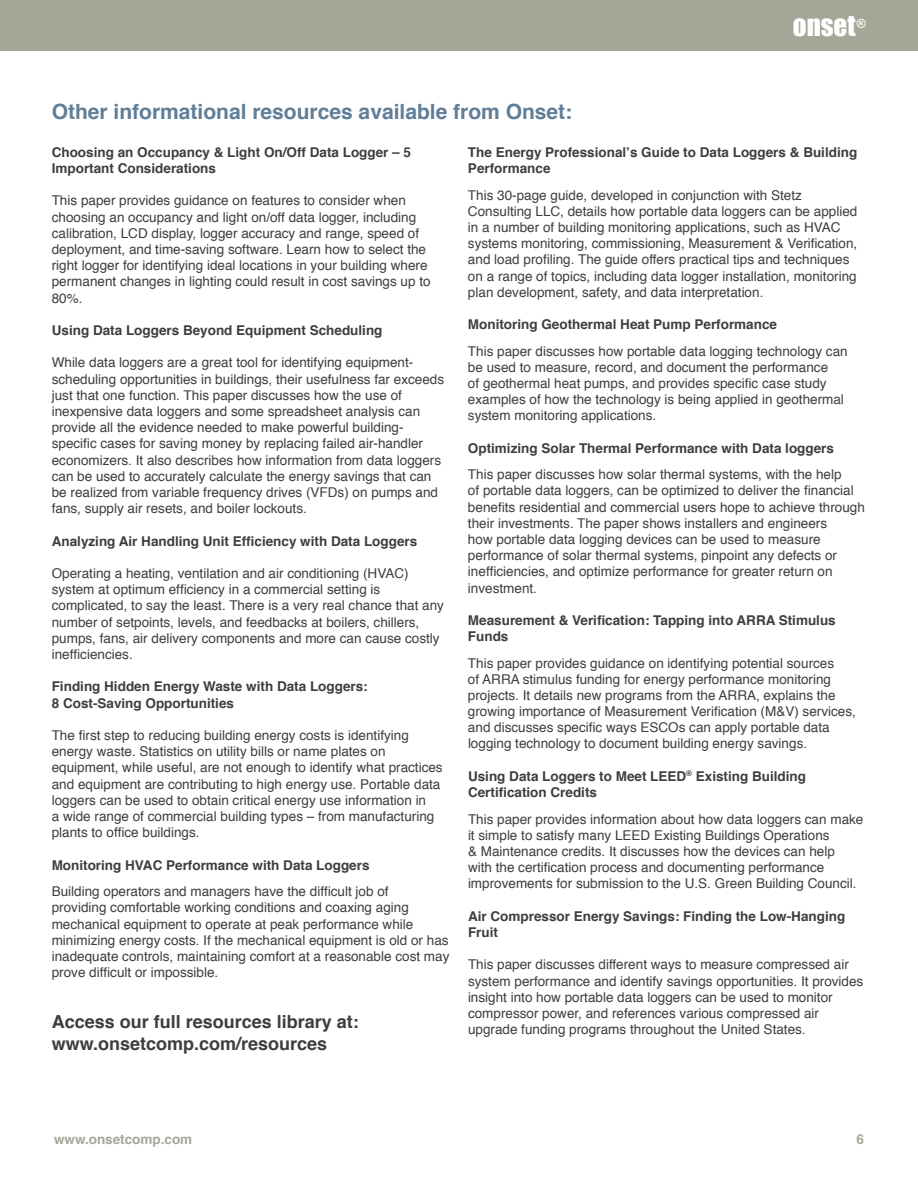
<style>
.page{position:relative;width:918px;height:1188px;background:#fff}
.page>*{position:absolute;margin:0;border:0;box-sizing:border-box;transform-origin:0 0}
.t1{font:27px "Impact";color:#fff}
.t2{font:700 21px "Helvetica";color:#607e97}
.t3{font:700 18px "Helvetica";color:#3e3e3f}
.t4{font:13.5px/16.2px "Helvetica";color:#3e3e3f}
.t5{font:700 13.5px/16.2px "Helvetica";color:#3e3e3f}
.t6{font:700 13.5px "Helvetica";color:#a6a698}
</style>
<div class="page">
<div style="left:0;top:0;width:918px;height:51px;background:#a6a698"></div>
<p class="t2" style="left:52px;top:95px;width:522px">Other informational resources available from Onset:</p>
<p class="t1" style="left:793px;top:9px;width:75px">ONSET<sup>®</sup></p>
<p class="t5" style="left:52px;top:144px;width:361px">Choosing an Occupancy &amp; Light On/Off Data Logger – 5<br>Important Considerations</p>
<p class="t4" style="left:52px;top:193px;width:380px">This paper provides guidance on features to consider when choosing an occupancy and light on/off data logger, including calibration, LCD display, logger accuracy and range, speed of deployment, and time-saving software. Learn how to select the right logger for identifying ideal locations in your building where permanent changes in lighting could result in cost savings up to 80%.</p>
<p class="t5" style="left:52px;top:322px;width:332px">Using Data Loggers Beyond Equipment Scheduling</p>
<p class="t4" style="left:52px;top:355px;width:394px">While data loggers are a great tool for identifying equipment&shy;scheduling opportunities in buildings, their usefulness far exceeds just that one function. This paper discusses how the use of inexpensive data loggers and some spreadsheet analysis can provide all the evidence needed to make powerful building&shy;specific cases for saving money by replacing failed air-handler economizers. It also describes how information from data loggers can be used to accurately calculate the energy savings that can be realized from variable frequency drives (VFDs) on pumps and fans, supply air resets, and boiler lockouts.</p>
<p class="t5" style="left:52px;top:533px;width:367px">Analyzing Air Handling Unit Efficiency with Data Loggers</p>
<p class="t4" style="left:52px;top:566px;width:394px">Operating a heating, ventilation and air conditioning (HVAC) system at optimum efficiency in a commercial setting is complicated, to say the least. There is a very real chance that any number of setpoints, levels, and feedbacks at boilers, chillers, pumps, fans, air delivery components and more can cause costly inefficiencies.</p>
<p class="t5" style="left:52px;top:679px;width:318px">Finding Hidden Energy Waste with Data Loggers:</p>
<p class="t5" style="left:52px;top:695px;width:184px">8 Cost-Saving Opportunities</p>
<p class="t4" style="left:52px;top:728px;width:392px">The first step to reducing building energy costs is identifying energy waste. Statistics on utility bills or name plates on equipment, while useful, are not enough to identify what practices and equipment are contributing to high energy use. Portable data loggers can be used to obtain critical energy use information in<br>a wide range of commercial building types – from manufacturing plants to office buildings.</p>
<p class="t5" style="left:52px;top:857px;width:319px">Monitoring HVAC Performance with Data Loggers</p>
<p class="t4" style="left:52px;top:884px;width:399px">Building operators and managers have the difficult job of<br>providing comfortable working conditions and coaxing aging mechanical equipment to operate at peak performance while minimizing energy costs. If the mechanical equipment is old or has inadequate controls, maintaining comfort at a reasonable cost may prove difficult or impossible.</p>
<p class="t3" style="left:52px;top:1007px;width:309px">Access our full resources library at:</p>
<p class="t3" style="left:52px;top:1029px;width:277px">www.onsetcomp.com/resources</p>
<p class="t5" style="left:468px;top:144px;width:391px">The Energy Professional’s Guide to Data Loggers &amp; Building<br>Performance</p>
<p class="t4" style="left:468px;top:187px;width:391px">This 30-page guide, developed in conjunction with Stetz Consulting LLC, details how portable data loggers can be applied in a number of building monitoring applications, such as HVAC systems monitoring, commissioning, Measurement &amp; Verification, and load profiling. The guide offers practical tips and techniques on a range of topics, including data logger installation, monitoring plan development, safety, and data interpretation.</p>
<p class="t5" style="left:468px;top:316px;width:311px">Monitoring Geothermal Heat Pump Performance</p>
<p class="t4" style="left:468px;top:343px;width:381px">This paper discusses how portable data logging technology can be used to measure, record, and document the performance<br>of geothermal heat pumps, and provides specific case study examples of how the technology is being applied in geothermal system monitoring applications.</p>
<p class="t5" style="left:468px;top:440px;width:368px">Optimizing Solar Thermal Performance with Data loggers</p>
<p class="t4" style="left:468px;top:467px;width:398px">This paper discusses how solar thermal systems, with the help<br>of portable data loggers, can be optimized to deliver the financial benefits residential and commercial users hope to achieve through their investments. The paper shows installers and engineers<br>how portable data logging devices can be used to measure performance of solar thermal systems, pinpoint any defects or inefficiencies, and optimize performance for greater return on investment.</p>
<p class="t5" style="left:468px;top:612px;width:369px">Measurement &amp; Verification: Tapping into ARRA Stimulus<br>Funds</p>
<p class="t4" style="left:468px;top:655px;width:389px">This paper provides guidance on identifying potential sources<br>of ARRA stimulus funding for energy performance monitoring projects. It details new programs from the ARRA, explains the growing importance of Measurement Verification (M&amp;V) services, and discusses specific ways ESCOs can apply portable data logging technology to document building energy savings.</p>
<p class="t5" style="left:468px;top:768px;width:340px">Using Data Loggers to Meet LEED<sup>®</sup> Existing Building<br>Certification Credits</p>
<p class="t4" style="left:468px;top:811px;width:397px">This paper provides information about how data loggers can make it simple to satisfy many LEED Existing Buildings Operations<br>&amp; Maintenance credits. It discusses how the devices can help<br>with the certification process and documenting performance improvements for submission to the U.S. Green Building Council.</p>
<p class="t5" style="left:468px;top:908px;width:379px">Air Compressor Energy Savings: Finding the Low-Hanging<br>Fruit</p>
<p class="t4" style="left:468px;top:957px;width:397px">This paper discusses different ways to measure compressed air system performance and identify savings opportunities. It provides insight into how portable data loggers can be used to monitor compressor power, and references various compressed air upgrade funding programs throughout the United States.</p>
<p class="t6" style="left:54px;top:1128px;width:140px">www.onsetcomp.com</p>
<p class="t6" style="left:856px;top:1128px;width:9px">6</p>
</div>
